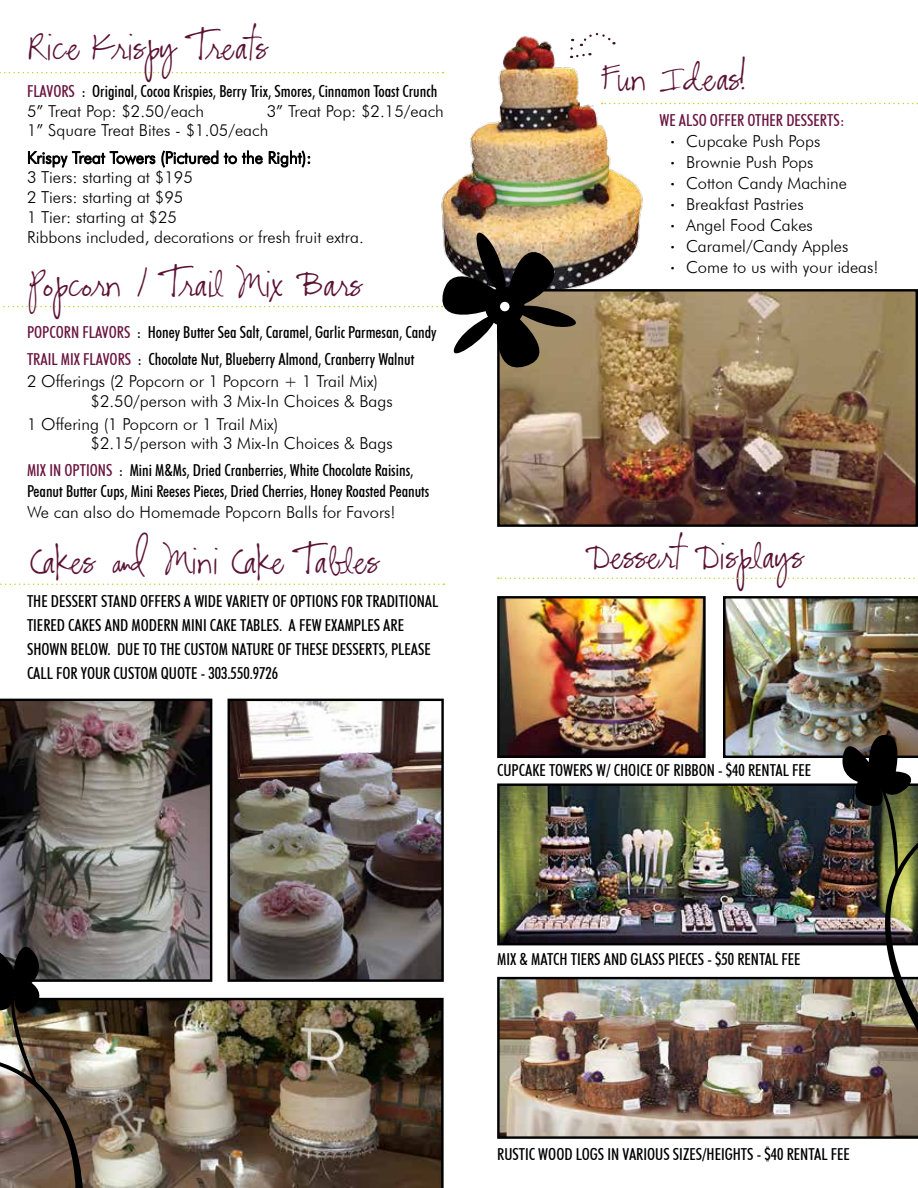
<style>
.page{position:relative;width:918px;height:1188px;background:#fff}
.page>*{position:absolute;margin:0;border:0;box-sizing:border-box;transform-origin:0 0}
.t1{font:36px "CK Alis Hand";color:#5c1234}
.t2{font:500 condensed 16.5px/24px "Futura BT";color:#000}
.t3{font:300 16.5px/21px "Futura BT";color:#000}
.s1{color:#6b1641}
.s2{font-weight:300;font-stretch:normal}
.s3{font-weight:500;font-stretch:condensed;color:#6b1641}
</style>
<div class="page">
<img style="left:437px;top:36px;width:206px;height:246px">
<svg style="left:28px;top:150px;width:283px;height:18px"></svg>
<svg style="left:570px;top:33px;width:44px;height:26px"></svg>
<img style="left:500px;top:292px;width:415px;height:232px">
<div style="left:497px;top:289px;width:421px;height:238px;border:2px solid #000"></div>
<svg style="left:3px;top:218px;width:591px;height:159px"></svg>
<div style="left:500px;top:302px;width:10px;height:9px;background:#fff;border-radius:50%"></div>
<img style="left:0;top:699px;width:212px;height:283px">
<img style="left:231px;top:702px;width:210px;height:277px">
<div style="left:228px;top:699px;width:216px;height:283px;border:2px solid #000"></div>
<img style="left:108px;top:998px;width:336px;height:190px">
<img style="left:500px;top:599px;width:203px;height:156px">
<div style="left:497px;top:596px;width:209px;height:162px;border:2px solid #000"></div>
<img style="left:497px;top:783px;width:226px;height:162px">
<img style="left:497px;top:977px;width:421px;height:162px">
<img style="left:0;top:934px;width:108px;height:254px">
<img style="left:723px;top:596px;width:195px;height:445px">
<svg style="left:0;top:72px;width:443px;height:1px"></svg>
<svg style="left:0;top:584px;width:444px;height:1px"></svg>
<svg style="left:602px;top:103px;width:316px;height:1px"></svg>
<svg style="left:498px;top:578px;width:420px;height:1px"></svg>
<h1 class="t1" style="left:28px;top:26px;width:240px">Rice Krispy Treats</h1>
<p class="t2" style="left:27px;top:81px;width:412px;line-height:19.8px"><span class="s1">FLAVORS</span> : Original, Cocoa Krispies, Berry Trix, Smores, Cinnamon Toast Crunch<br><span class="s2">5” Treat Pop: $2.50/each</span></p>
<p class="t3" style="left:27px;top:101px;width:418px;line-height:19.8px;text-indent:240px">3” Treat Pop: $2.15/each<br>1” Square Treat Bites - $1.05/each</p>
<p class="t3" style="left:27px;top:148px;width:338px;line-height:19.8px">Krispy Treat Towers (Pictured to the Right):<br>3 Tiers: starting at $195<br>2 Tiers: starting at $95<br>1 Tier: starting at $25<br>Ribbons included, decorations or fresh fruit extra.</p>
<h1 class="t1" style="left:28px;top:262px;width:334px">Popcorn / Trail Mix Bars</h1>
<p class="t2" style="left:27px;top:318px;width:411px;line-height:27px"><span class="s1">POPCORN FLAVORS</span> : Honey Butter Sea Salt, Caramel, Garlic Parmesan, Candy<br><span class="s1">TRAIL MIX FLAVORS</span> : Chocolate Nut, Blueberry Almond, Cranberry Walnut</p>
<p class="t3" style="left:91px;top:371px;width:304px;line-height:19.8px;text-indent:-64px">2 Offerings (2 Popcorn or 1 Popcorn + 1 Trail Mix) $2.50/person with 3 Mix-In Choices &amp; Bags</p>
<p class="t3" style="left:91px;top:414px;width:304px;line-height:19.8px;text-indent:-64px">1 Offering (1 Popcorn or 1 Trail Mix)<br>$2.15/person with 3 Mix-In Choices &amp; Bags</p>
<p class="t2" style="left:27px;top:460px;width:404px;line-height:21px"><span class="s1">MIX IN OPTIONS</span> : Mini M&amp;Ms, Dried Cranberries, White Chocolate Raisins,<br>Peanut Butter Cups, Mini Reeses Pieces, Dried Cherries, Honey Roasted Peanuts</p>
<p class="t3" style="left:27px;top:502px;width:370px">We can also do Homemade Popcorn Balls for Favors!</p>
<h1 class="t1" style="left:601px;top:57px;width:150px">Fun Ideas!</h1>
<p class="t3" style="left:669px;top:110px;width:211px;text-indent:-10px"><span class="s3">WE ALSO OFFER OTHER DESSERTS:<br></span><sup>.</sup> Cupcake Push Pops<br><sup>.</sup> Brownie Push Pops<br><sup>.</sup> Cotton Candy Machine<br><sup>.</sup> Breakfast Pastries<br><sup>.</sup> Angel Food Cakes<br><sup>.</sup> Caramel/Candy Apples<br><sup>.</sup> Come to us with your ideas!</p>
<h1 class="t1" style="left:30px;top:539px;width:349px">Cakes &amp; Mini Cake Tables</h1>
<h1 class="t1" style="left:585px;top:535px;width:219px">Dessert Displays</h1>
<p class="t2" style="left:27px;top:589px;width:413px">THE DESSERT STAND OFFERS A WIDE VARIETY OF OPTIONS FOR TRADITIONAL TIERED CAKES AND MODERN MINI CAKE TABLES. A FEW EXAMPLES ARE SHOWN BELOW. DUE TO THE CUSTOM NATURE OF THESE DESSERTS, PLEASE CALL FOR YOUR CUSTOM QUOTE - 303.550.9726</p>
<p class="t2" style="left:497px;top:758px;width:316px">CUPCAKE TOWERS W/ CHOICE OF RIBBON - $40 RENTAL FEE</p>
<p class="t2" style="left:497px;top:947px;width:305px">MIX &amp; MATCH TIERS AND GLASS PIECES - $50 RENTAL FEE</p>
<p class="t2" style="left:497px;top:1142px;width:354px">RUSTIC WOOD LOGS IN VARIOUS SIZES/HEIGHTS - $40 RENTAL FEE</p>
</div>
